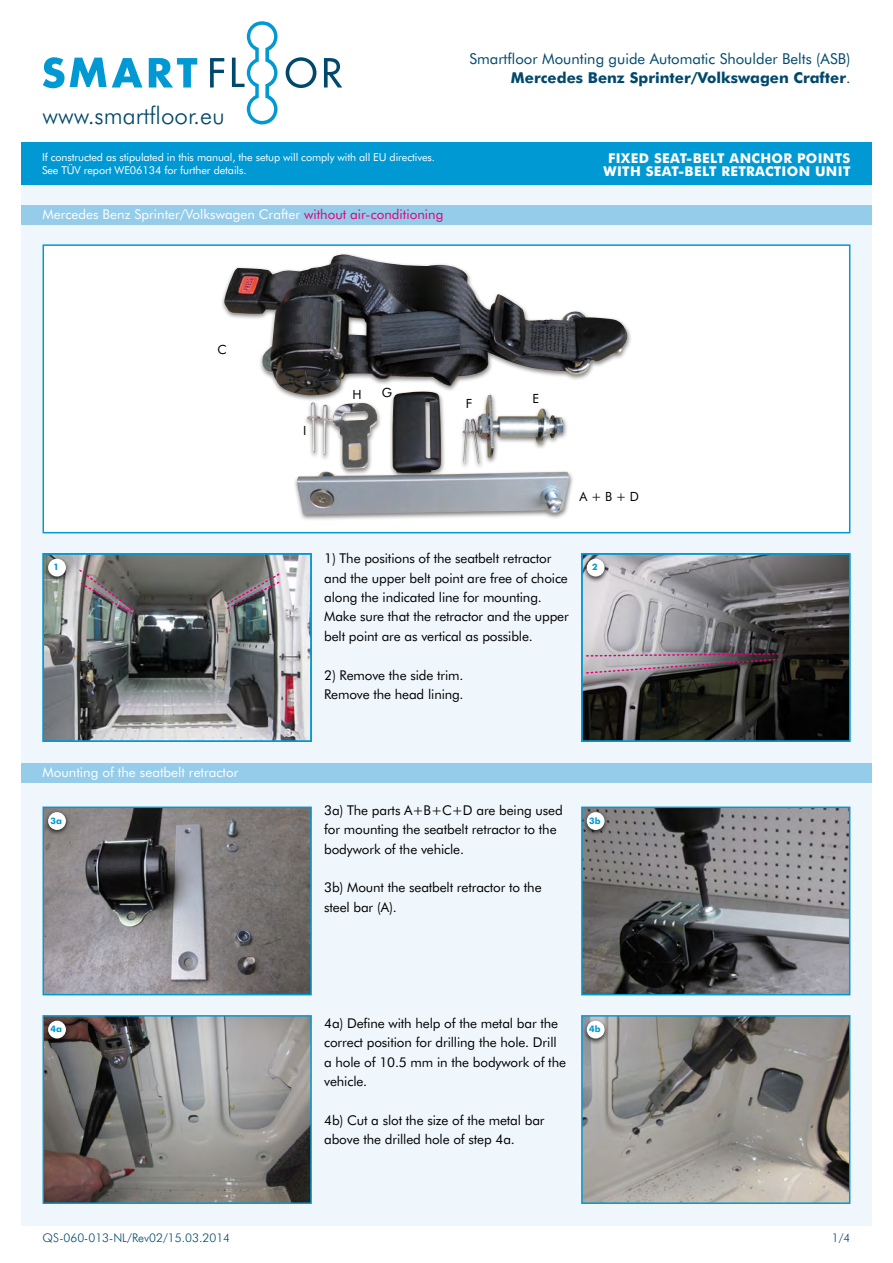
<style>
.page{position:relative;width:893px;height:1263px;background:#fff}
.page>*{position:absolute;margin:0;border:0;box-sizing:border-box;transform-origin:0 0}
.t1{font:300 24.15px "Futura BT";color:#00496c}
.t2{font:15px/18.8px "Futura BT";color:#00496c;text-align:right}
.t3{font:13.5px/19.4px "Futura BT";letter-spacing:-.01em;color:#000}
.t4{font:13.5px "Futura BT";color:#fff}
.t5{font:700 13.5px/13.5px "Futura BT";letter-spacing:.025em;color:#fff;text-align:center}
.t6{font:12.75px "Futura BT";color:#000}
.t7{font:300 12px "Futura BT";color:#00496c}
.t8{font:10.8px/12.6px "Futura BT";letter-spacing:-.01em;color:#fff}
.t9{font:700 8.85px "Futura BT";color:#0099d4}
.s1{color:#e2007a}
.s2{font-weight:700}
</style>
<div class="page">
<div style="left:21px;top:152px;width:851px;height:1074px;background:#f0f7fc"></div>
<div style="left:21px;top:143px;width:851px;height:42px;background:#0099d4"></div>
<svg style="left:286px;top:57px;width:30px;height:31px"></svg>
<svg style="left:210px;top:58px;width:14px;height:30px"></svg>
<svg style="left:324px;top:58px;width:18px;height:30px"></svg>
<svg style="left:43px;top:57px;width:99px;height:31px"></svg>
<svg style="left:149px;top:58px;width:48px;height:30px"></svg>
<svg style="left:232px;top:21px;width:45px;height:104px"></svg>
<div style="left:21px;top:205px;width:851px;height:20px;background:#94cce9"></div>
<div style="left:21px;top:763px;width:851px;height:20px;background:#94cce9"></div>
<svg style="left:42px;top:553px;width:270px;height:189px;background:#798082"></svg>
<svg style="left:42px;top:806px;width:270px;height:190px;background:#7c7b7e"></svg>
<svg style="left:42px;top:1015px;width:270px;height:189px;background:#7f7e7d"></svg>
<svg style="left:581px;top:1015px;width:270px;height:189px;background:#8e8e8a"></svg>
<svg style="left:581px;top:553px;width:270px;height:189px;background:#575b5d"></svg>
<svg style="left:581px;top:806px;width:270px;height:190px;background:#717376"></svg>
<div style="left:44px;top:556px;width:27px;height:27px;background:#000;opacity:.75"></div>
<div style="left:48px;top:559px;width:18px;height:17px;background:#fff;border-radius:50%"></div>
<div style="left:44px;top:809px;width:27px;height:27px;background:#000;opacity:.75"></div>
<div style="left:48px;top:812px;width:18px;height:18px;background:#fff;border-radius:50%"></div>
<div style="left:44px;top:1018px;width:27px;height:27px;background:#000;opacity:.75"></div>
<div style="left:48px;top:1021px;width:18px;height:17px;background:#fff;border-radius:50%"></div>
<div style="left:582px;top:809px;width:27px;height:27px;background:#000;opacity:.75"></div>
<div style="left:587px;top:812px;width:18px;height:18px;background:#fff;border-radius:50%"></div>
<div style="left:582px;top:1018px;width:27px;height:27px;background:#000;opacity:.75"></div>
<div style="left:587px;top:1021px;width:18px;height:17px;background:#fff;border-radius:50%"></div>
<div style="left:582px;top:556px;width:27px;height:27px;background:#000;opacity:.75"></div>
<div style="left:587px;top:559px;width:18px;height:17px;background:#fff;border-radius:50%"></div>
<div style="left:42px;top:244px;width:809px;height:290px;background:#fff"></div>
<div style="left:220px;top:252px;width:411px;height:269px;background:#000;opacity:.51"></div>
<img style="left:224px;top:254px;width:403px;height:220px">
<svg style="left:585px;top:652px;width:196px;height:22px;background:#827079"></svg>
<svg style="left:225px;top:572px;width:56px;height:38px;background:#7d777b"></svg>
<svg style="left:78px;top:568px;width:56px;height:47px;background:#787273"></svg>
<h1 class="t1" style="left:43px;top:101px;width:184px">www.smartfloor.eu</h1>
<p class="t8" style="left:42px;top:151px;width:395px">If constructed as stipulated in this manual, the setup will comply with all EU directives.<br>See TÜV report WE06134 for further details.</p>
<p class="t4" style="left:43px;top:206px;width:402px">Mercedes Benz Sprinter/Volkswagen Crafter <span class="s1">without air-conditioning</span></p>
<p class="t2" style="left:469px;top:50px;width:383px">Smartfloor Mounting guide Automatic Shoulder Belts (ASB)<br><span class="s2">Mercedes Benz Sprinter/Volkswagen Crafter</span>.</p>
<p class="t5" style="left:604px;top:151px;width:248px">FIXED SEAT-BELT ANCHOR POINTS<br>WITH SEAT-BELT RETRACTION UNIT</p>
<p class="t6" style="left:217px;top:342px;width:11px">C</p>
<p class="t6" style="left:303px;top:423px;width:5px">I</p>
<p class="t6" style="left:352px;top:386px;width:11px">H</p>
<p class="t6" style="left:382px;top:385px;width:12px">G</p>
<p class="t6" style="left:466px;top:396px;width:8px">F</p>
<p class="t6" style="left:532px;top:391px;width:8px">E</p>
<p class="t6" style="left:580px;top:489px;width:61px">A + B + D</p>
<p class="t9" style="left:54px;top:562px;width:7px">1</p>
<p class="t3" style="left:324px;top:549px;width:246px">1) The positions of the seatbelt retractor and the upper belt point are free of choice along the indicated line for mounting.<br>Make sure that the retractor and the upper belt point are as vertical as possible.</p>
<p class="t3" style="left:324px;top:665px;width:141px">2) Remove the side trim.<br>Remove the head lining.</p>
<p class="t9" style="left:592px;top:562px;width:7px">2</p>
<p class="t4" style="left:43px;top:764px;width:197px">Mounting of the seatbelt retractor</p>
<p class="t9" style="left:51px;top:815px;width:13px">3a</p>
<p class="t3" style="left:324px;top:800px;width:240px">3a) The parts A+B+C+D are being used for mounting the seatbelt retractor to the bodywork of the vehicle.</p>
<p class="t3" style="left:324px;top:878px;width:219px">3b) Mount the seatbelt retractor to the steel bar (A).</p>
<p class="t9" style="left:589px;top:815px;width:13px">3b</p>
<p class="t9" style="left:51px;top:1024px;width:13px">4a</p>
<p class="t3" style="left:324px;top:1013px;width:243px">4a) Define with help of the metal bar the correct position for drilling the hole. Drill a hole of 10.5 mm in the bodywork of the vehicle.</p>
<p class="t3" style="left:324px;top:1110px;width:222px">4b) Cut a slot the size of the metal bar above the drilled hole of step 4a.</p>
<p class="t9" style="left:589px;top:1024px;width:13px">4b</p>
<p class="t7" style="left:43px;top:1230px;width:189px">QS-060-013-NL/Rev02/15.03.2014</p>
<p class="t7" style="left:832px;top:1230px;width:20px">1/4</p>
</div>
